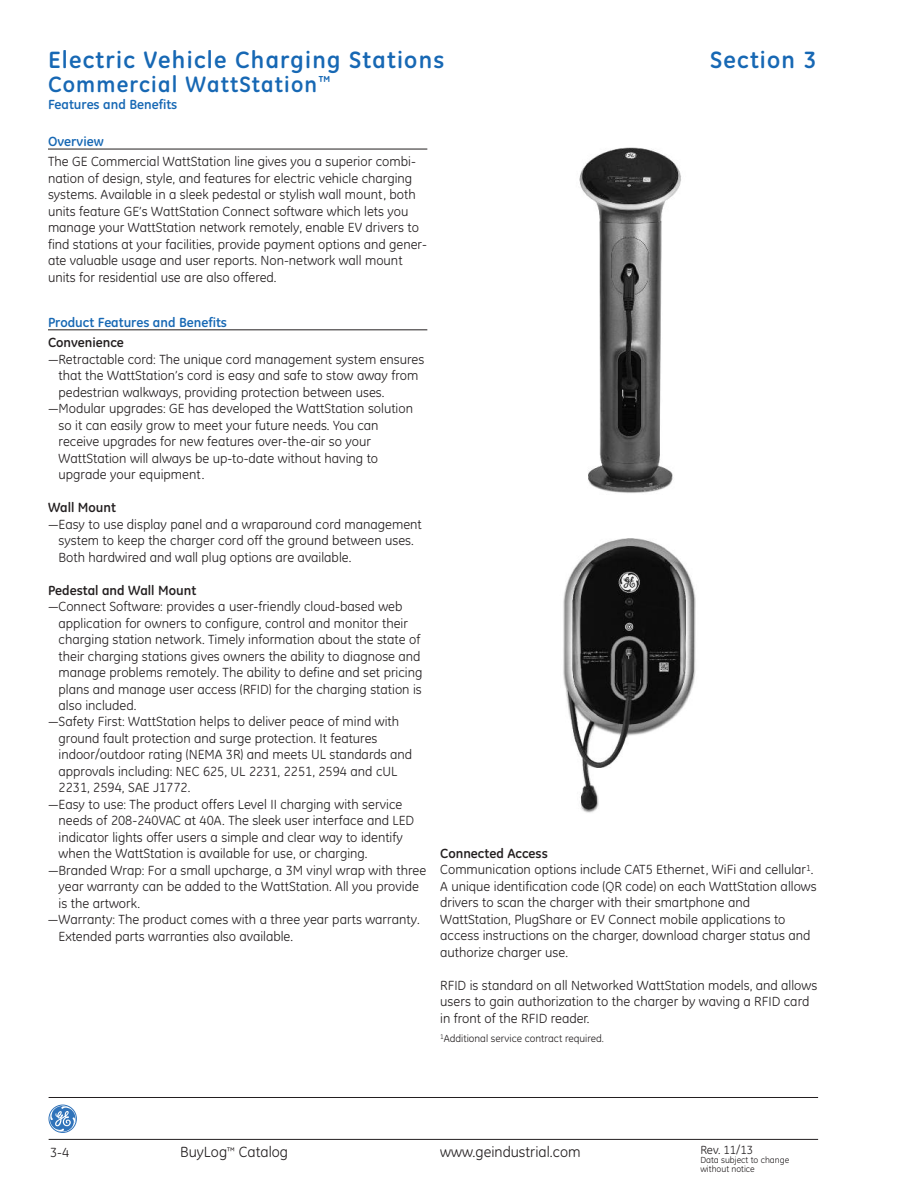
<style>
.page{position:relative;width:918px;height:1188px;background:#fff}
.page>*{position:absolute;margin:0;border:0;box-sizing:border-box;transform-origin:0 0}
.t1{font:700 24px "GE Inspira";letter-spacing:.055em;color:#1768b4}
.t2{font:700 22.5px "GE Inspira";letter-spacing:.055em;color:#1768b4}
.t3{font:15px "GE Inspira";color:#231f20}
.t4{font:13.5px/16.5px "GE Inspira";color:#231f20}
.t5{font:700 13.5px "GE Inspira";color:#1768b4}
.t6{font:700 13.5px "GE Inspira";color:#231f20}
.t7{font:12px "GE Inspira";color:#231f20}
.t8{font:10.5px "GE Inspira";color:#231f20}
.t9{font:9px/9px "GE Inspira";color:#231f20}
.s1{font-weight:700}
</style>
<div class="page">
<div style="left:49px;top:1105px;width:28px;height:28px;border:1px solid #3073ba;border-radius:50%"></div>
<svg style="left:50px;top:1106px;width:26px;height:26px"></svg>
<hr style="left:49px;top:1097px;width:769px;height:1px;background:#231f20">
<hr style="left:49px;top:1139px;width:769px;height:1px;background:#231f20">
<hr style="left:48px;top:149px;width:379px;height:1px;background:#231f20">
<hr style="left:48px;top:330px;width:379px;height:1px;background:#231f20">
<img style="left:579px;top:147px;width:102px;height:346px">
<img style="left:563px;top:538px;width:133px;height:275px">
<h1 class="t1" style="left:48px;top:52px;width:398px">Electric Vehicle Charging Stations</h1>
<h1 class="t1" style="left:710px;top:52px;width:108px">Section 3</h1>
<h2 class="t2" style="left:48px;top:77px;width:284px">Commercial WattStation<sup>™</sup></h2>
<p class="t5" style="left:48px;top:99px;width:131px">Features and Benefits</p>
<p class="t5" style="left:48px;top:137px;width:57px">Overview</p>
<p class="t4" style="left:48px;top:155px;width:381px">The GE Commercial WattStation line gives you a superior combi&shy;nation of design, style, and features for electric vehicle charging systems. Available in a sleek pedestal or stylish wall mount, both units feature GE’s WattStation Connect software which lets you manage your WattStation network remotely, enable EV drivers to find stations at your facilities, provide payment options and gener&shy;ate valuable usage and user reports. Non-network wall mount units for residential use are also offered.</p>
<p class="t5" style="left:48px;top:317px;width:181px">Product Features and Benefits</p>
<p class="t6" style="left:48px;top:338px;width:77px">Convenience</p>
<p class="t4" style="left:48px;top:352px;width:378px">—Retractable cord: The unique cord management system ensures</p>
<p class="t4" style="left:59px;top:369px;width:361px">that the WattStation’s cord is easy and safe to stow away from</p>
<p class="t4" style="left:59px;top:385px;width:327px">pedestrian walkways, providing protection between uses.</p>
<p class="t4" style="left:48px;top:402px;width:367px">—Modular upgrades: GE has developed the WattStation solution</p>
<p class="t4" style="left:59px;top:418px;width:322px">so it can easily grow to meet your future needs. You can</p>
<p class="t4" style="left:59px;top:435px;width:314px">receive upgrades for new features over-the-air so your</p>
<p class="t4" style="left:59px;top:451px;width:321px">WattStation will always be up-to-date without having to</p>
<p class="t4" style="left:59px;top:468px;width:147px">upgrade your equipment.</p>
<p class="t6" style="left:48px;top:503px;width:70px">Wall Mount</p>
<p class="t4" style="left:59px;top:517px;width:365px;text-indent:-11px">—Easy to use display panel and a wraparound cord management system to keep the charger cord off the ground between uses.<br>Both hardwired and wall plug options are available.</p>
<p class="t6" style="left:48px;top:585px;width:150px">Pedestal and Wall Mount</p>
<p class="t4" style="left:48px;top:600px;width:356px">—Connect Software: provides a user-friendly cloud-based web</p>
<p class="t4" style="left:59px;top:616px;width:351px">application for owners to configure, control and monitor their</p>
<p class="t4" style="left:59px;top:633px;width:363px">charging station network. Timely information about the state of</p>
<p class="t4" style="left:59px;top:649px;width:364px">their charging stations gives owners the ability to diagnose and</p>
<p class="t4" style="left:59px;top:666px;width:365px">manage problems remotely. The ability to define and set pricing</p>
<p class="t4" style="left:59px;top:682px;width:365px">plans and manage user access (RFID) for the charging station is</p>
<p class="t4" style="left:59px;top:699px;width:79px">also included.</p>
<p class="t4" style="left:48px;top:715px;width:353px">—Safety First: WattStation helps to deliver peace of mind with</p>
<p class="t4" style="left:59px;top:732px;width:320px">ground fault protection and surge protection. It features</p>
<p class="t4" style="left:59px;top:748px;width:355px">indoor/outdoor rating (NEMA 3R) and meets UL standards and</p>
<p class="t4" style="left:59px;top:765px;width:340px">approvals including: NEC 625, UL 2231, 2251, 2594 and cUL</p>
<p class="t4" style="left:59px;top:781px;width:133px">2231, 2594, SAE J1772.</p>
<p class="t4" style="left:48px;top:798px;width:356px">—Easy to use: The product offers Level II charging with service</p>
<p class="t4" style="left:59px;top:814px;width:357px">needs of 208-240VAC at 40A. The sleek user interface and LED</p>
<p class="t4" style="left:59px;top:831px;width:346px">indicator lights offer users a simple and clear way to identify</p>
<p class="t4" style="left:59px;top:847px;width:311px">when the WattStation is available for use, or charging.</p>
<p class="t4" style="left:48px;top:864px;width:380px">—Branded Wrap: For a small upcharge, a 3M vinyl wrap with three</p>
<p class="t4" style="left:59px;top:880px;width:362px">year warranty can be added to the WattStation. All you provide</p>
<p class="t4" style="left:59px;top:897px;width:83px">is the artwork.</p>
<p class="t4" style="left:48px;top:913px;width:373px">—Warranty: The product comes with a three year parts warranty.</p>
<p class="t4" style="left:59px;top:930px;width:236px">Extended parts warranties also available.</p>
<p class="t4" style="left:440px;top:847px;width:378px"><span class="s1">Connected Access<br></span>Communication options include CAT5 Ethernet, WiFi and cellular<sup>1</sup>.<br>A unique identification code (QR code) on each WattStation allows drivers to scan the charger with their smartphone and WattStation, PlugShare or EV Connect mobile applications to access instructions on the charger, download charger status and authorize charger use.</p>
<p class="t4" style="left:440px;top:978px;width:379px">RFID is standard on all Networked WattStation models, and allows users to gain authorization to the charger by waving a RFID card in front of the RFID reader.</p>
<p class="t8" style="left:440px;top:1035px;width:165px"><sup>1</sup>Additional service contract required.</p>
<p class="t4" style="left:50px;top:1146px;width:21px">3-4</p>
<p class="t3" style="left:180px;top:1147px;width:109px">BuyLog<sup>™</sup> Catalog</p>
<p class="t3" style="left:440px;top:1147px;width:142px">www.geindustrial.com</p>
<p class="t7" style="left:700px;top:1145px;width:54px">Rev. 11/13</p>
<p class="t9" style="left:700px;top:1156px;width:90px">Data subject to change without notice</p>
</div>
